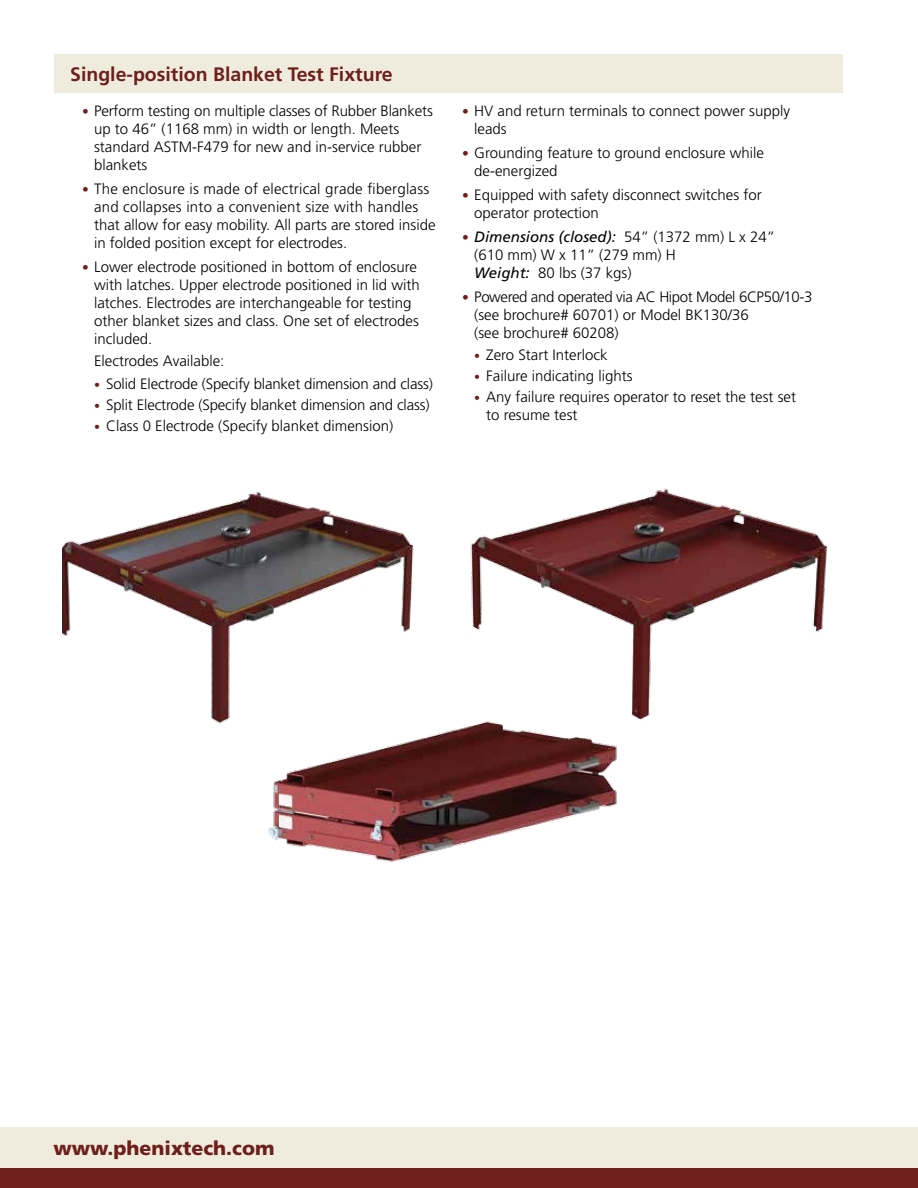
<style>
.page{position:relative;width:918px;height:1188px;background:#fff}
.page>*{position:absolute;margin:0;border:0;box-sizing:border-box;transform-origin:0 0}
.t1{font:700 19.5px "Frutiger";color:#6e1f1b}
.t2{font:900 19.5px "Frutiger";color:#6e1f1b}
.t3{font:300 15px/18px "Frutiger";color:#000}
.t4{font:300 15px/18px "Frutiger";letter-spacing:-.02em;color:#000}
.s1{font-size:13.5px;color:#6e1f1b}
.s2{font-size:12px;color:#6e1f1b}
.s3{font-weight:400;font-style:italic}
</style>
<div class="page">
<div style="left:0;top:1127px;width:918px;height:47px;background:#f0ecdd"></div>
<div style="left:0;top:1169px;width:918px;height:19px;background:#6e1f1b"></div>
<div style="left:54px;top:54px;width:788px;height:39px;background:#f0ecdd"></div>
<img style="left:268px;top:728px;width:349px;height:134px">
<img style="left:463px;top:488px;width:364px;height:240px">
<img style="left:63px;top:491px;width:360px;height:252px">
<h1 class="t1" style="left:70px;top:63px;width:324px">Single-position Blanket Test Fixture</h1>
<p class="t3" style="left:94px;top:102px;width:340px;text-indent:-12px"><span class="s1">•</span> Perform testing on multiple classes of Rubber Blankets up to 46” (1168 mm) in width or length. Meets standard ASTM-F479 for new and in-service rubber blankets</p>
<p class="t3" style="left:94px;top:180px;width:343px;text-indent:-12px"><span class="s1">•</span> The enclosure is made of electrical grade fiberglass and collapses into a convenient size with handles that allow for easy mobility. All parts are stored inside in folded position except for electrodes.</p>
<p class="t3" style="left:94px;top:258px;width:327px;text-indent:-12px"><span class="s1">•</span> Lower electrode positioned in bottom of enclosure with latches. Upper electrode positioned in lid with latches. Electrodes are interchangeable for testing other blanket sizes and class. One set of electrodes included.</p>
<p class="t3" style="left:94px;top:352px;width:132px">Electrodes Available:</p>
<p class="t3" style="left:94px;top:375px;width:340px"><span class="s2">•</span> Solid Electrode (Specify blanket dimension and class)</p>
<p class="t3" style="left:94px;top:396px;width:337px"><span class="s2">•</span> Split Electrode (Specify blanket dimension and class)</p>
<p class="t3" style="left:94px;top:417px;width:301px"><span class="s2">•</span> Class 0 Electrode (Specify blanket dimension)</p>
<p class="t3" style="left:474px;top:101px;width:317px;text-indent:-12px"><span class="s1">•</span> HV and return terminals to connect power supply leads</p>
<p class="t3" style="left:474px;top:143px;width:291px;text-indent:-12px"><span class="s1">•</span> Grounding feature to ground enclosure while de-energized</p>
<p class="t3" style="left:474px;top:185px;width:289px;text-indent:-12px"><span class="s1">•</span> Equipped with safety disconnect switches for operator protection</p>
<p class="t3" style="left:474px;top:227px;width:302px;text-indent:-12px"><span class="s1">•</span> <span class="s3">Dimensions (closed):</span> 54” (1372 mm) L x 24” (610 mm) W x 11” (279 mm) H<br><span class="s3">Weight:</span> 80 lbs (37 kgs)</p>
<p class="t4" style="left:474px;top:287px;width:340px;text-indent:-12px"><span class="s1">•</span> Powered and operated via AC Hipot Model 6CP50/10-3 (see brochure# 60701) or Model BK130/36<br>(see brochure# 60208)</p>
<p class="t3" style="left:474px;top:346px;width:135px"><span class="s2">•</span> Zero Start Interlock</p>
<p class="t3" style="left:474px;top:367px;width:160px"><span class="s2">•</span> Failure indicating lights</p>
<p class="t3" style="left:486px;top:388px;width:311px;text-indent:-12px"><span class="s2">•</span> Any failure requires operator to reset the test set to resume test</p>
<h1 class="t2" style="left:53px;top:1136px;width:223px">www.phenixtech.com</h1>
</div>
